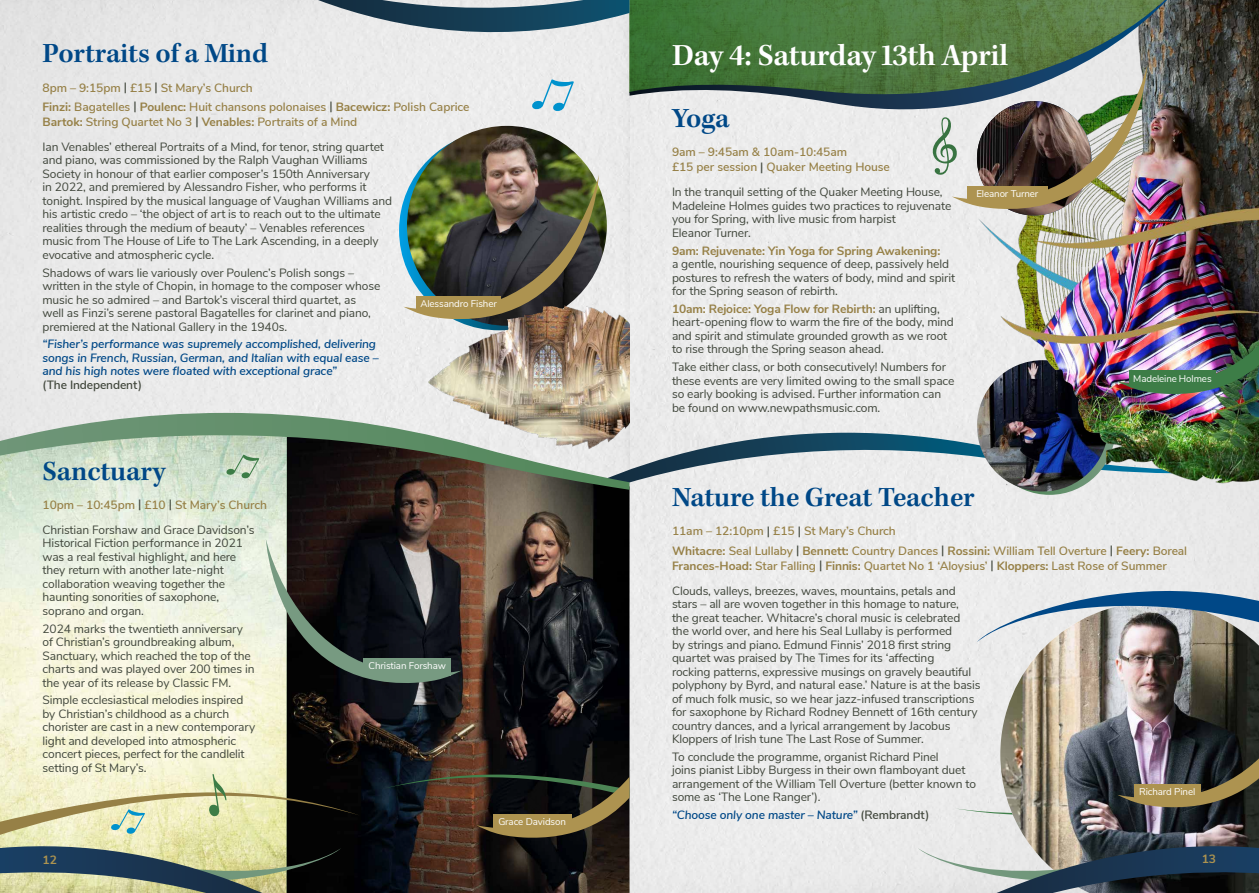
<style>
.page{position:relative;width:1259px;height:893px;background:#fff}
.page>*{position:absolute;margin:0;border:0;box-sizing:border-box;transform-origin:0 0}
.t1{font:600 31.5px "Kepler Std";letter-spacing:-.015em;color:#fff}
.t2{font:600 28.5px "Kepler Std";letter-spacing:-.005em;color:#004887}
.t3{font:12px/13.5px "Nunito Sans";letter-spacing:-.01em;color:#40463b}
.t4{font:600 12px/19.2px "Nunito Sans";letter-spacing:-.005em;color:#968046}
.t5{font:italic 600 12px/13.5px "Nunito Sans";letter-spacing:-.01em;color:#004887}
.t6{font:700 12px "Nunito Sans";letter-spacing:-.01em;color:#968046}
.t7{font:600 12px "Nunito Sans";letter-spacing:-.01em;color:#40463b}
.t8{font:700 12px "Nunito Sans";color:#ad9350}
.t9{font:9.75px "Nunito Sans";letter-spacing:-.01em;color:#fff}
.s1{color:#40463b}
.s2{font-weight:700}
.s3{font-weight:700;color:#968046}
.s4{font-style:normal;color:#40463b}
</style>
<div class="page">
<div style="left:629px;top:132px;width:630px;height:761px;background:#ececec"></div>
<div style="left:0;top:0;width:629px;height:893px;background:#eaeaea"></div>
<svg style="left:629px;top:433px;width:278px;height:56px;background:#aab7bf"></svg>
<img style="left:907px;top:0;width:352px;height:501px">
<svg style="left:532px;top:79px;width:42px;height:32px"></svg>
<svg style="left:1167px;top:0;width:14px;height:103px"></svg>
<svg style="left:629px;top:0;width:538px;height:132px;background:#6b8b64"></svg>
<img style="left:0;top:490px;width:287px;height:274px">
<img style="left:287px;top:490px;width:342px;height:403px">
<svg style="left:0;top:413px;width:629px;height:77px"></svg>
<img style="left:407px;top:126px;width:200px;height:200px;border-radius:100px">
<svg style="left:0;top:764px;width:360px;height:129px;background:#b0ae8d"></svg>
<svg style="left:110px;top:809px;width:35px;height:25px"></svg>
<svg style="left:225px;top:455px;width:34px;height:24px"></svg>
<svg style="left:207px;top:773px;width:20px;height:44px"></svg>
<svg style="left:318px;top:0;width:311px;height:48px"></svg>
<img style="left:409px;top:309px;width:220px;height:143px">
<img style="left:1000px;top:666px;width:259px;height:175px">
<svg style="left:977px;top:574px;width:282px;height:92px;background:#acb1b4"></svg>
<svg style="left:266px;top:539px;width:195px;height:161px;background:#383a39"></svg>
<div style="left:364px;top:658px;width:87px;height:17px;background:#779a81"></div>
<img style="left:403px;top:175px;width:196px;height:161px">
<svg style="left:384px;top:771px;width:245px;height:69px;background:#352c21"></svg>
<img style="left:955px;top:746px;width:304px;height:76px">
<img style="left:1117px;top:333px;width:142px;height:63px">
<div style="left:416px;top:296px;width:85px;height:15px;background:#ad9350"></div>
<div style="left:493px;top:814px;width:78px;height:16px;background:#ad9350"></div>
<div style="left:1134px;top:784px;width:66px;height:15px;background:#ad9350"></div>
<div style="left:1129px;top:371px;width:87px;height:15px;background:#3d7d47"></div>
<img style="left:931px;top:65px;width:216px;height:161px">
<div style="left:967px;top:186px;width:80px;height:15px;background:#ad9350"></div>
<svg style="left:918px;top:841px;width:341px;height:52px;background:#69737b"></svg>
<svg style="left:0;top:841px;width:341px;height:52px;background:#78826e"></svg>
<h2 class="t2" style="left:43px;top:37px;width:227px">Portraits of a Mind</h2>
<p class="t4" style="left:43px;top:77px;width:428px">8pm – 9:15pm <span class="s1">|</span> £15 <span class="s1">|</span> St Mary’s Church<br><span class="s2">Finzi:</span> Bagatelles <span class="s1">|</span> <span class="s2">Poulenc:</span> Huit chansons polonaises <span class="s1">|</span> <span class="s2">Bacewicz:</span> Polish Caprice</p>
<p class="t4" style="left:43px;top:111px;width:316px"><span class="s2">Bartok:</span> String Quartet No 3 <span class="s1">|</span> <span class="s2">Venables:</span> Portraits of a Mind</p>
<p class="t3" style="left:43px;top:139px;width:351px">Ian Venables’ ethereal Portraits of a Mind, for tenor, string quartet and piano, was commissioned by the Ralph Vaughan Williams Society in honour of that earlier composer’s 150th Anniversary<br>in 2022, and premiered by Alessandro Fisher, who performs it tonight. Inspired by the musical language of Vaughan Williams and his artistic credo – ‘the object of art is to reach out to the ultimate realities through the medium of beauty’ – Venables references music from The House of Life to The Lark Ascending, in a deeply evocative and atmospheric cycle.</p>
<p class="t3" style="left:43px;top:265px;width:339px">Shadows of wars lie variously over Poulenc’s Polish songs – written in the style of Chopin, in homage to the composer whose music he so admired – and Bartok’s visceral third quartet, as well as Finzi’s serene pastoral Bagatelles for clarinet and piano, premiered at the National Gallery in the 1940s.</p>
<p class="t5" style="left:43px;top:337px;width:338px">“Fisher’s performance was supremely accomplished, delivering songs in French, Russian, German, and Italian with equal ease – and his high notes were floated with exceptional grace”</p>
<p class="t7" style="left:43px;top:376px;width:101px">(The Independent)</p>
<h2 class="t2" style="left:43px;top:455px;width:125px">Sanctuary</h2>
<p class="t4" style="left:43px;top:494px;width:226px">10pm – 10:45pm <span class="s1">|</span> £10 <span class="s1">|</span> St Mary’s Church</p>
<p class="t9" style="left:420px;top:296px;width:78px">Alessandro Fisher</p>
<p class="t3" style="left:43px;top:522px;width:213px">Christian Forshaw and Grace Davidson’s Historical Fiction performance in 2021 was a real festival highlight, and here they return with another late-night collaboration weaving together the haunting sonorities of saxophone, soprano and organ.</p>
<p class="t3" style="left:43px;top:621px;width:214px">2024 marks the twentieth anniversary of Christian’s groundbreaking album, Sanctuary, which reached the top of the charts and was played over 200 times in the year of its release by Classic FM.</p>
<p class="t3" style="left:43px;top:693px;width:214px">Simple ecclesiastical melodies inspired by Christian’s childhood as a church chorister are cast in a new contemporary light and developed into atmospheric concert pieces, perfect for the candlelit setting of St Mary’s.</p>
<p class="t9" style="left:368px;top:659px;width:79px">Christian Forshaw</p>
<p class="t9" style="left:498px;top:815px;width:69px">Grace Davidson</p>
<h1 class="t1" style="left:672px;top:37px;width:338px">Day 4: Saturday 13th April</h1>
<h2 class="t2" style="left:672px;top:102px;width:59px">Yoga</h2>
<p class="t4" style="left:672px;top:144px;width:219px;line-height:15px">9am – 9:45am &amp; 10am-10:45am<br>£15 per session <span class="s1">|</span> Quaker Meeting House</p>
<p class="t3" style="left:672px;top:185px;width:281px">In the tranquil setting of the Quaker Meeting House, Madeleine Holmes guides two practices to rejuvenate you for Spring, with live music from harpist<br>Eleanor Turner.</p>
<p class="t6" style="left:672px;top:242px;width:270px">9am: Rejuvenate: Yin Yoga for Spring Awakening:</p>
<p class="t3" style="left:672px;top:256px;width:285px">a gentle, nourishing sequence of deep, passively held postures to refresh the waters of body, mind and spirit for the Spring season of rebirth.</p>
<p class="t3" style="left:672px;top:301px;width:283px"><span class="s3">10am: Rejoice: Yoga Flow for Rebirth:</span> an uplifting, heart-opening flow to warm the fire of the body, mind and spirit and stimulate grounded growth as we root to rise through the Spring season ahead.</p>
<p class="t3" style="left:672px;top:359px;width:284px">Take either class, or both consecutively! Numbers for these events are very limited owing to the small space so early booking is advised. Further information can be found on www.newpathsmusic.com.</p>
<p class="t9" style="left:976px;top:186px;width:64px">Eleanor Turner</p>
<h2 class="t2" style="left:672px;top:481px;width:304px">Nature the Great Teacher</h2>
<p class="t9" style="left:1133px;top:371px;width:80px">Madeleine Holmes</p>
<p class="t4" style="left:672px;top:521px;width:517px">11am – 12:10pm <span class="s1">|</span> £15 <span class="s1">|</span> St Mary’s Church<br><span class="s2">Whitacre:</span> Seal Lullaby <span class="s1">|</span> <span class="s2">Bennett:</span> Country Dances <span class="s1">|</span> <span class="s2">Rossini:</span> William Tell Overture <span class="s1">|</span> <span class="s2">Feery:</span> Boreal</p>
<p class="t4" style="left:672px;top:555px;width:496px"><span class="s2">Frances-Hoad:</span> Star Falling <span class="s1">|</span> <span class="s2">Finnis:</span> Quartet No 1 ‘Aloysius’ <span class="s1">|</span> <span class="s2">Kloppers:</span> Last Rose of Summer</p>
<p class="t3" style="left:672px;top:583px;width:310px">Clouds, valleys, breezes, waves, mountains, petals and stars – all are woven together in this homage to nature,<br>the great teacher. Whitacre’s choral music is celebrated<br>the world over, and here his Seal Lullaby is performed<br>by strings and piano. Edmund Finnis’ 2018 first string quartet was praised by The Times for its ‘affecting<br>rocking patterns, expressive musings on gravely beautiful polyphony by Byrd, and natural ease.’ Nature is at the basis of much folk music, so we hear jazz-infused transcriptions for saxophone by Richard Rodney Bennett of 16th century country dances, and a lyrical arrangement by Jacobus Kloppers of Irish tune The Last Rose of Summer.</p>
<p class="t3" style="left:672px;top:749px;width:306px">To conclude the programme, organist Richard Pinel<br>joins pianist Libby Burgess in their own flamboyant duet arrangement of the William Tell Overture (better known to some as ‘The Lone Ranger’).</p>
<p class="t5" style="left:672px;top:807px;width:259px">“Choose only one master – Nature” <span class="s4">(Rembrandt)</span></p>
<p class="t9" style="left:1139px;top:784px;width:58px">Richard Pinel</p>
<p class="t8" style="left:43px;top:851px;width:16px">12</p>
<p class="t8" style="left:1201px;top:850px;width:16px">13</p>
</div>
